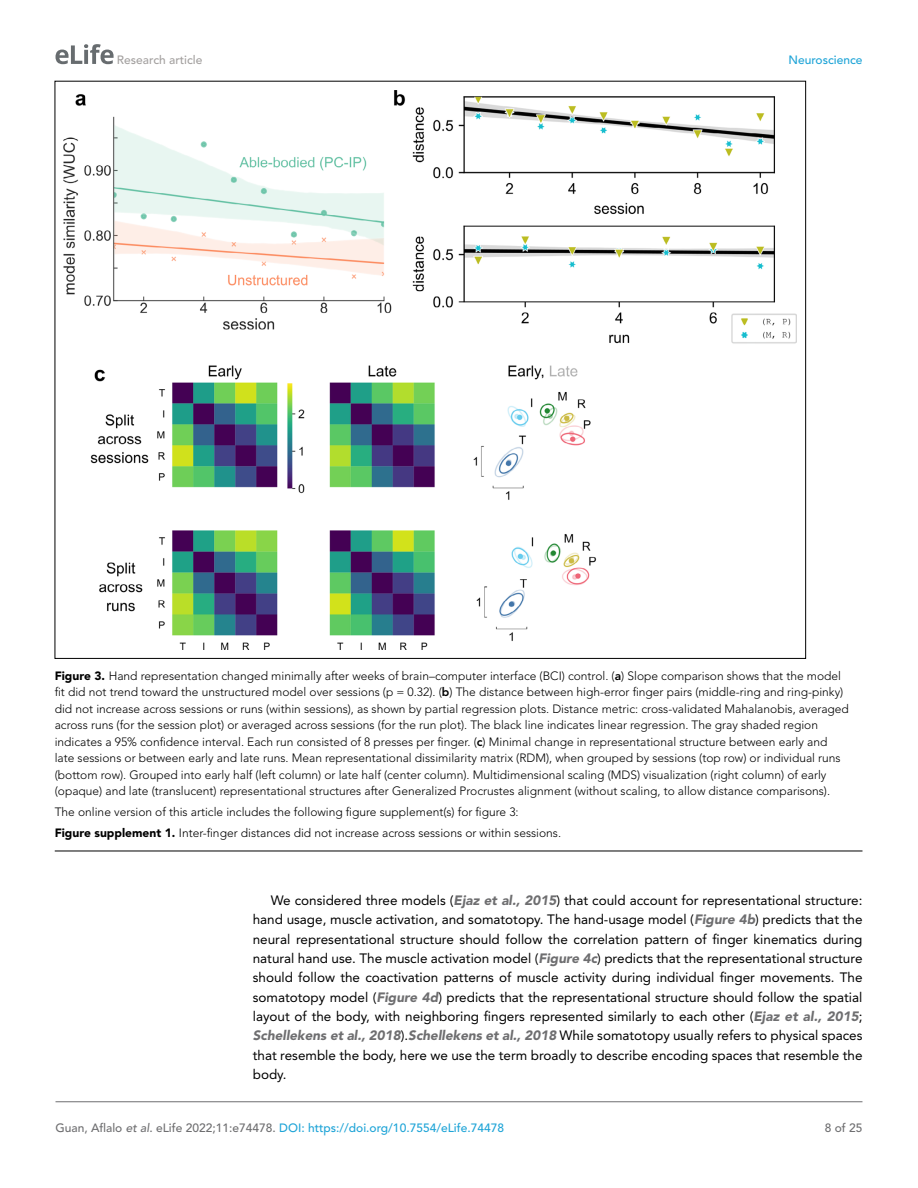
<style>
.page{position:relative;width:918px;height:1188px;background:#fff}
.page>*{position:absolute;margin:0;border:0;box-sizing:border-box;transform-origin:0 0}
.t1{font:13.5px/19.4px "Avenir LT Std";color:#000;text-align:justify}
.t2{font:300 12px/16.5px "Avenir LT Std";color:#000}
.t3{font:500 12px "Avenir LT Std";color:#1ea4d7}
.t4{font:500 12px "Avenir LT Std";color:#a3a09f}
.t5{font:500 12px "Avenir LT Std";color:#6e6e70}
.s1{font-weight:900}
.s2{font-weight:800}
.s3{font-weight:900;font-style:italic;color:#6e6e70}
.s4{color:#6e6e70}
.s5{font-style:italic;color:#6e6e70}
</style>
<div class="page">
<svg style="left:56px;top:44px;width:58px;height:20px"></svg>
<hr style="left:56px;top:1101px;width:806px;height:1px;background:#6e6e70">
<hr style="left:55px;top:851px;width:807px;height:1px;background:#000">
<img style="left:64px;top:90px;width:733px;height:559px">
<p class="t4" style="left:117px;top:53px;width:87px">Research article</p>
<p class="t3" style="left:788px;top:53px;width:76px">Neuroscience</p>
<p class="t2" style="left:55px;top:667px;width:796px"><span class="s1">Figure 3.</span> Hand representation changed minimally after weeks of brain–computer interface (BCI) control. (<span class="s2">a</span>) Slope comparison shows that the model fit did not trend toward the unstructured model over sessions (p = 0.32). (<span class="s2">b</span>) The distance between high-error finger pairs (middle-ring and ring-pinky) did not increase across sessions or runs (within sessions), as shown by partial regression plots. Distance metric: cross-validated Mahalanobis, averaged across runs (for the session plot) or averaged across sessions (for the run plot). The black line indicates linear regression. The gray shaded region indicates a 95% confidence interval. Each run consisted of 8 presses per finger. (<span class="s2">c</span>) Minimal change in representational structure between early and late sessions or between early and late runs. Mean representational dissimilarity matrix (RDM), when grouped by sessions (top row) or individual runs (bottom row). Grouped into early half (left column) or late half (center column). Multidimensional scaling (MDS) visualization (right column) of early (opaque) and late (translucent) representational structures after Generalized Procrustes alignment (without scaling, to allow distance comparisons).</p>
<p class="t2" style="left:55px;top:802px;width:508px;line-height:21px">The online version of this article includes the following figure supplement(s) for figure 3:<br><span class="s1">Figure supplement 1.</span> Inter-finger distances did not increase across sessions or within sessions.</p>
<p class="t1" style="left:253px;top:891px;width:611px;text-indent:18px">We considered three models (<span class="s3">Ejaz et al., 2015</span>) that could account for representational structure: hand usage, muscle activation, and somatotopy. The hand-usage model (<span class="s3">Figure 4b</span>) predicts that the neural representational structure should follow the correlation pattern of finger kinematics during natural hand use. The muscle activation model (<span class="s3">Figure 4c</span>) predicts that the representational structure should follow the coactivation patterns of muscle activity during individual finger movements. The somatotopy model (<span class="s3">Figure 4d</span>) predicts that the representational structure should follow the spatial layout of the body, with neighboring fingers represented similarly to each other (<span class="s3">Ejaz et al., 2015</span>; <span class="s3">Schellekens et al., 2018</span>).<span class="s3">Schellekens et al., 2018</span> While somatotopy usually refers to physical spaces that resemble the body, here we use the term broadly to describe encoding spaces that resemble the body.</p>
<p class="t3" style="left:56px;top:1121px;width:450px"><span class="s4">Guan, Aflalo</span> <span class="s5">et al</span><span class="s4">. eLife 2022;11:e74478.</span> DOI: https://doi.org/10.7554/eLife.74478</p>
<p class="t5" style="left:825px;top:1121px;width:39px">8 of 25</p>
</div>
